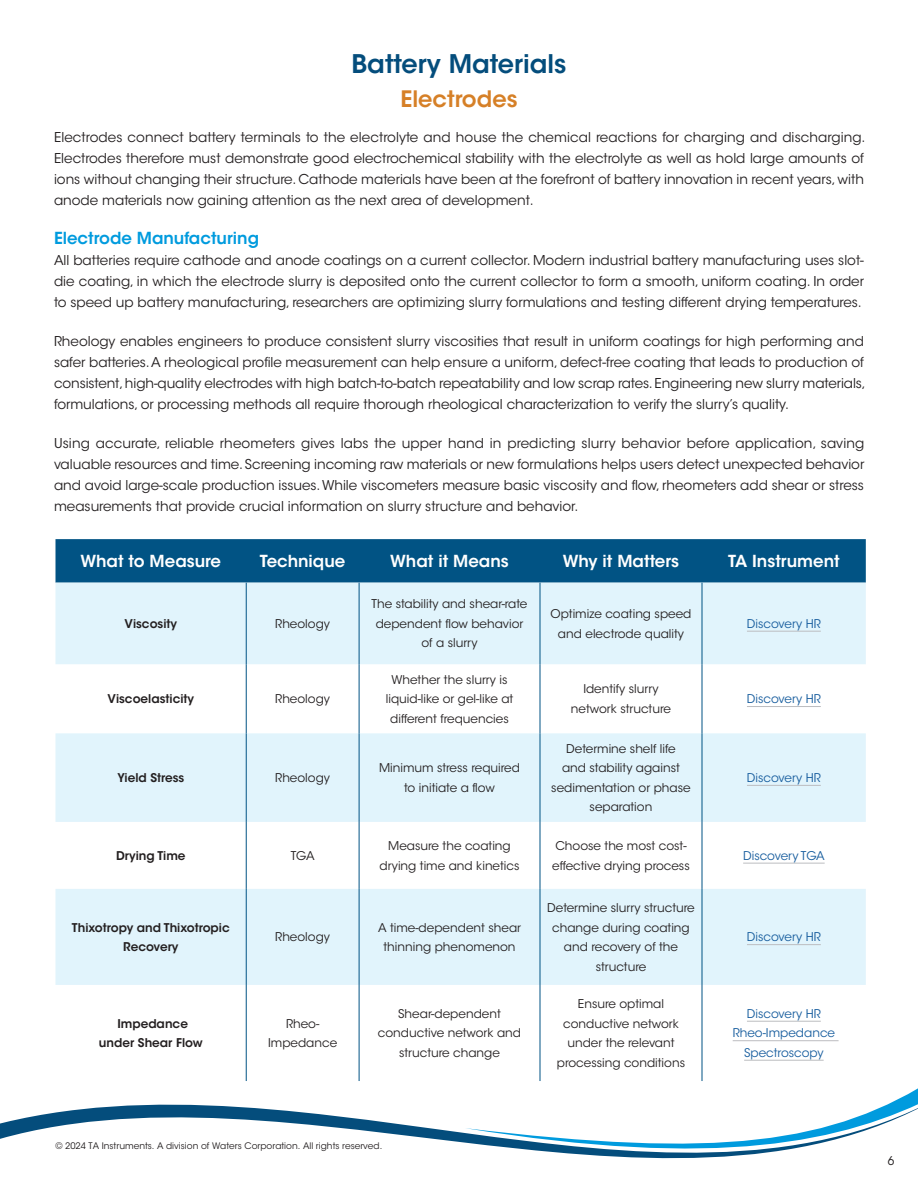
<style>
.page{position:relative;width:918px;height:1188px;background:#fff}
.page>*{position:absolute;margin:0;border:0;box-sizing:border-box;transform-origin:0 0}
.heads{font:600 25.5px "ITC Avant Garde Std";color:#044d7c}
.subheads{font:600 22.5px "ITC Avant Garde Std";color:#d68027}
.body{font:600 16.5px "ITC Avant Garde Std";color:#fff}
.subheads-2{font:600 16.5px "ITC Avant Garde Std";color:#009bde}
.body-2{font:13.5px/21px "ITC Avant Garde Std";color:#231f20;text-align:justify}
.body-3{font:12px/19.5px "ITC Avant Garde Std";color:#231f20;text-align:center}
.body-4{font:600 12px/19.5px "ITC Avant Garde Std";color:#231f20;text-align:center}
.body-5{font:12px/19.5px "ITC Avant Garde Std";color:#175d9e;text-align:center}
.body-6{font:12px "ITC Avant Garde Std";color:#231f20;scale:.95 1}
.t1{font:9px "ITC Avant Garde Std";color:#231f20}
</style>
<div class="page">
<svg style="left:0;top:1104px;width:465px;height:39px"></svg>
<svg style="left:465px;top:1088px;width:453px;height:70px"></svg>
<div style="left:56px;top:539px;width:810px;height:44px;background:#015384"></div>
<svg style="left:56px;top:583px;width:810px;height:402px;fill:#e1f4fc"></svg>
<svg style="left:245px;top:985px;width:593px;height:96px"></svg>
<hr style="left:246px;top:583px;width:1px;height:81px;background:#015384">
<hr style="left:359px;top:583px;width:1px;height:81px;background:#015384">
<hr style="left:540px;top:583px;width:1px;height:81px;background:#015384">
<hr style="left:702px;top:583px;width:1px;height:81px;background:#015384">
<hr style="left:246px;top:664px;width:1px;height:69px;background:#015384">
<hr style="left:359px;top:664px;width:1px;height:69px;background:#015384">
<hr style="left:540px;top:664px;width:1px;height:69px;background:#015384">
<hr style="left:702px;top:664px;width:1px;height:69px;background:#015384">
<hr style="left:246px;top:733px;width:1px;height:89px;background:#015384">
<hr style="left:359px;top:733px;width:1px;height:89px;background:#015384">
<hr style="left:540px;top:733px;width:1px;height:89px;background:#015384">
<hr style="left:702px;top:733px;width:1px;height:89px;background:#015384">
<hr style="left:246px;top:822px;width:1px;height:67px;background:#015384">
<hr style="left:359px;top:822px;width:1px;height:67px;background:#015384">
<hr style="left:540px;top:822px;width:1px;height:67px;background:#015384">
<hr style="left:702px;top:822px;width:1px;height:67px;background:#015384">
<hr style="left:246px;top:889px;width:1px;height:96px;background:#015384">
<hr style="left:359px;top:889px;width:1px;height:96px;background:#015384">
<hr style="left:540px;top:889px;width:1px;height:96px;background:#015384">
<hr style="left:702px;top:889px;width:1px;height:96px;background:#015384">
<hr style="left:246px;top:985px;width:1px;height:96px;background:#015384">
<hr style="left:359px;top:985px;width:1px;height:96px;background:#015384">
<hr style="left:540px;top:985px;width:1px;height:96px;background:#015384">
<hr style="left:702px;top:985px;width:1px;height:96px;background:#015384">
<hr style="left:747px;top:631px;width:74px;height:1px;background:#bcbdc0">
<hr style="left:747px;top:706px;width:74px;height:1px;background:#bcbdc0">
<hr style="left:747px;top:785px;width:74px;height:1px;background:#bcbdc0">
<hr style="left:743px;top:863px;width:82px;height:1px;background:#bcbdc0">
<hr style="left:747px;top:944px;width:74px;height:1px;background:#bcbdc0">
<hr style="left:747px;top:1021px;width:74px;height:1px;background:#bcbdc0">
<hr style="left:733px;top:1040px;width:106px;height:1px;background:#bcbdc0">
<hr style="left:744px;top:1060px;width:80px;height:1px;background:#bcbdc0">
<p class="heads" style="left:351px;top:47px;width:217px">Battery Materials</p>
<p class="subheads" style="left:400px;top:85px;width:119px">Electrodes</p>
<p class="body-2" style="left:54px;top:127px;width:813px">Electrodes connect battery terminals to the electrolyte and house the chemical reactions for charging and discharging.<br>Electrodes therefore must demonstrate good electrochemical stability with the electrolyte as well as hold large amounts of ions without changing their structure. Cathode materials have been at the forefront of battery innovation in recent years, with anode materials now gaining attention as the next area of development.</p>
<p class="subheads-2" style="left:54px;top:227px;width:207px">Electrode Manufacturing</p>
<p class="body-2" style="left:54px;top:250px;width:812px">All batteries require cathode and anode coatings on a current collector. Modern industrial battery manufacturing uses slot&shy;die coating, in which the electrode slurry is deposited onto the current collector to form a smooth, uniform coating. In order to speed up battery manufacturing, researchers are optimizing slurry formulations and testing different drying temperatures.</p>
<p class="body-2" style="left:54px;top:331px;width:813px;text-align:left">Rheology enables engineers to produce consistent slurry viscosities that result in uniform coatings for high performing and safer batteries. A rheological profile measurement can help ensure a uniform, defect-free coating that leads to production of consistent, high-quality electrodes with high batch-to-batch repeatability and low scrap rates. Engineering new slurry materials, formulations, or processing methods all require thorough rheological characterization to verify the slurry’s quality.</p>
<p class="body-2" style="left:54px;top:433px;width:812px">Using accurate, reliable rheometers gives labs the upper hand in predicting slurry behavior before application, saving valuable resources and time. Screening incoming raw materials or new formulations helps users detect unexpected behavior and avoid large-scale production issues. While viscometers measure basic viscosity and flow, rheometers add shear or stress measurements that provide crucial information on slurry structure and behavior.</p>
<p class="body" style="left:81px;top:551px;width:142px">What to Measure</p>
<p class="body" style="left:260px;top:551px;width:87px">Technique</p>
<p class="body" style="left:390px;top:551px;width:120px">What it Means</p>
<p class="body" style="left:563px;top:551px;width:118px">Why it Matters</p>
<p class="body" style="left:728px;top:551px;width:113px">TA Instrument</p>
<p class="body-4" style="left:125px;top:614px;width:54px">Viscosity</p>
<p class="body-3" style="left:275px;top:614px;width:56px">Rheology</p>
<p class="body-4" style="left:108px;top:689px;width:88px">Viscoelasticity</p>
<p class="body-3" style="left:275px;top:689px;width:56px">Rheology</p>
<p class="body-3" style="left:372px;top:594px;width:157px">The stability and shear-rate dependent flow behavior of a slurry</p>
<p class="body-3" style="left:550px;top:604px;width:143px">Optimize coating speed and electrode quality</p>
<p class="body-5" style="left:747px;top:614px;width:75px">Discovery HR</p>
<p class="body-3" style="left:386px;top:670px;width:129px">Whether the slurry is liquid-like or gel-like at different frequencies</p>
<p class="body-3" style="left:571px;top:680px;width:102px">Identify slurry network structure</p>
<p class="body-5" style="left:747px;top:689px;width:75px">Discovery HR</p>
<p class="body-4" style="left:117px;top:768px;width:68px">Yield Stress</p>
<p class="body-3" style="left:275px;top:768px;width:56px">Rheology</p>
<p class="body-3" style="left:379px;top:758px;width:142px">Minimum stress required to initiate a flow</p>
<p class="body-3" style="left:551px;top:739px;width:141px">Determine shelf life<br>and stability against sedimentation or phase separation</p>
<p class="body-5" style="left:747px;top:768px;width:75px">Discovery HR</p>
<p class="body-4" style="left:116px;top:846px;width:71px">Drying Time</p>
<p class="body-3" style="left:291px;top:846px;width:25px">TGA</p>
<p class="body-3" style="left:380px;top:836px;width:141px">Measure the coating drying time and kinetics</p>
<p class="body-3" style="left:552px;top:836px;width:139px;text-align:left">Choose the most cost&shy;effective drying process</p>
<p class="body-5" style="left:743px;top:846px;width:83px">Discovery TGA</p>
<p class="body-4" style="left:72px;top:917px;width:159px">Thixotropy and Thixotropic<br>Recovery</p>
<p class="body-3" style="left:275px;top:927px;width:56px">Rheology</p>
<p class="body-3" style="left:378px;top:918px;width:145px">A time-dependent shear thinning phenomenon</p>
<p class="body-3" style="left:547px;top:898px;width:149px">Determine slurry structure change during coating and recovery of the structure</p>
<p class="body-5" style="left:747px;top:927px;width:75px">Discovery HR</p>
<p class="body-4" style="left:99px;top:1014px;width:105px">Impedance under Shear Flow</p>
<p class="body-3" style="left:268px;top:1014px;width:71px">Rheo-<br>Impedance</p>
<p class="body-3" style="left:378px;top:1004px;width:145px">Shear-dependent conductive network and structure change</p>
<p class="body-3" style="left:557px;top:994px;width:130px">Ensure optimal conductive network under the relevant processing conditions</p>
<p class="body-5" style="left:733px;top:1004px;width:104px">Discovery HR<br>Rheo-Impedance<br>Spectroscopy</p>
<p class="t1" style="left:56px;top:1140px;width:328px">© 2024 TA Instruments. A division of Waters Corporation. All rights reserved.</p>
<p class="body-6" style="left:888px;top:1154px;width:8px">6</p>
</div>
